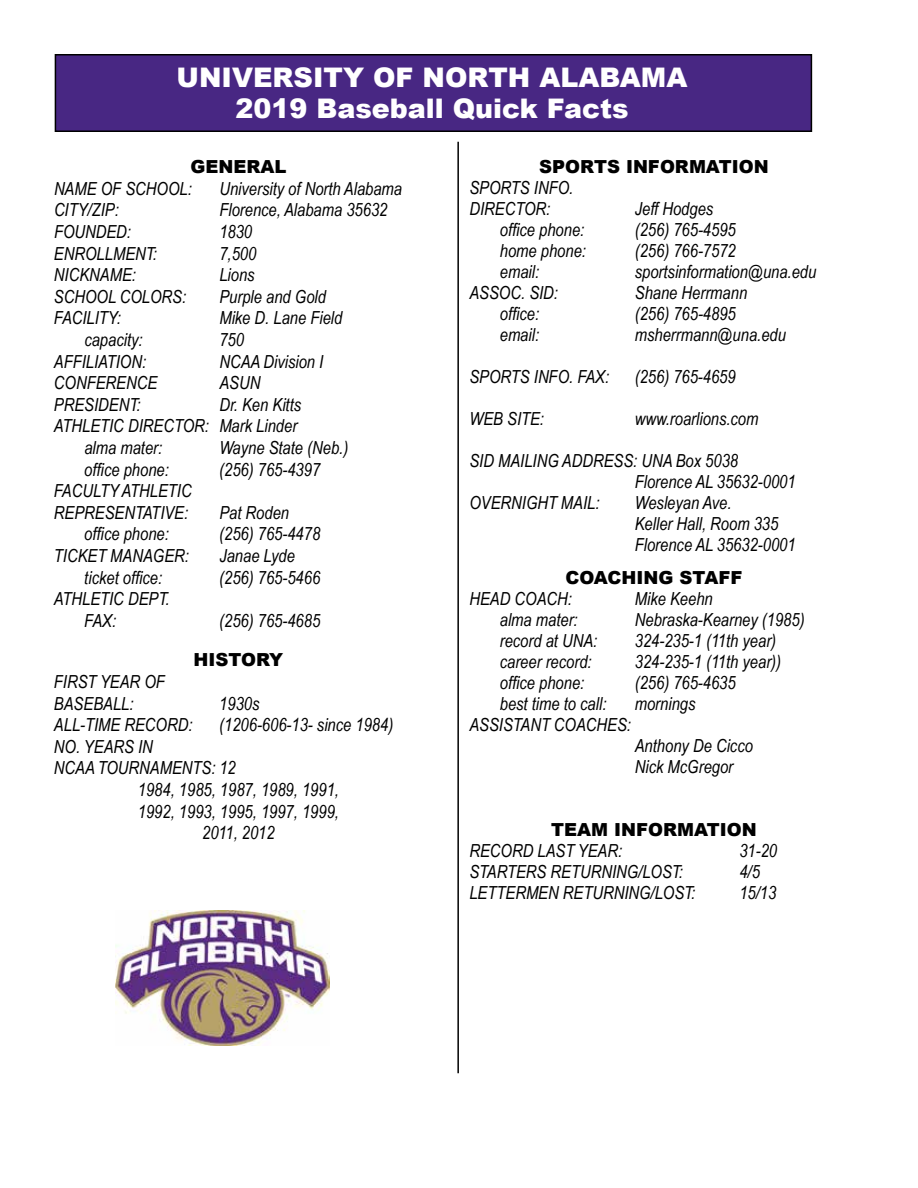
<style>
.page{position:relative;width:918px;height:1188px;background:#fff}
.page>*{position:absolute;margin:0;border:0;box-sizing:border-box;transform-origin:0 0}
.t1{font:900 27px/31.5px "Arial";color:#fff;text-align:center}
.t2{font:italic 18px/21px "Arial Narrow";color:#000}
.t3{font:900 18px "Arial";color:#000}
</style>
<div class="page">
<div style="left:55px;top:55px;width:756px;height:76px;background:#482783"></div>
<div style="left:55px;top:54px;width:757px;height:78px;border:2px solid #000"></div>
<hr style="left:457px;top:142px;width:2px;height:931px;background:#000">
<img style="left:116px;top:910px;width:214px;height:136px">
<h1 class="t1" style="left:177px;top:61px;width:512px">UNIVERSITY OF NORTH ALABAMA<br>2019 Baseball Quick Facts</h1>
<p class="t3" style="left:191px;top:154px;width:97px">GENERAL</p>
<p class="t2" style="left:54px;top:178px;width:139px">NAME OF SCHOOL:</p>
<p class="t2" style="left:219px;top:178px;width:184px">University of North Alabama</p>
<p class="t2" style="left:54px;top:199px;width:66px">CITY/ZIP:</p>
<p class="t2" style="left:219px;top:199px;width:170px">Florence, Alabama 35632</p>
<p class="t2" style="left:54px;top:221px;width:79px">FOUNDED:</p>
<p class="t2" style="left:219px;top:221px;width:34px">1830</p>
<p class="t2" style="left:54px;top:242px;width:104px">ENROLLMENT:</p>
<p class="t2" style="left:219px;top:242px;width:38px">7,500</p>
<p class="t2" style="left:54px;top:264px;width:84px">NICKNAME:</p>
<p class="t2" style="left:219px;top:264px;width:37px">Lions</p>
<p class="t2" style="left:54px;top:286px;width:134px">SCHOOL COLORS:</p>
<p class="t2" style="left:219px;top:286px;width:108px">Purple and Gold</p>
<p class="t2" style="left:54px;top:307px;width:68px">FACILITY:</p>
<p class="t2" style="left:219px;top:307px;width:125px">Mike D. Lane Field</p>
<p class="t2" style="left:84px;top:329px;width:60px">capacity:</p>
<p class="t2" style="left:219px;top:329px;width:26px">750</p>
<p class="t2" style="left:54px;top:350px;width:94px">AFFILIATION:</p>
<p class="t2" style="left:219px;top:350px;width:105px">NCAA Division I</p>
<p class="t2" style="left:54px;top:372px;width:105px">CONFERENCE</p>
<p class="t2" style="left:219px;top:372px;width:43px">ASUN</p>
<p class="t2" style="left:54px;top:394px;width:88px">PRESIDENT:</p>
<p class="t2" style="left:219px;top:394px;width:83px">Dr. Ken Kitts</p>
<p class="t2" style="left:54px;top:415px;width:245px">ATHLETIC DIRECTOR: Mark Linder</p>
<p class="t2" style="left:84px;top:437px;width:79px">alma mater:</p>
<p class="t2" style="left:219px;top:437px;width:130px">Wayne State (Neb.)</p>
<p class="t2" style="left:84px;top:458px;width:86px">office phone:</p>
<p class="t2" style="left:219px;top:458px;width:102px">(256) 765-4397</p>
<p class="t2" style="left:54px;top:480px;width:139px;line-height:21.6px">FACULTY ATHLETIC<br>REPRESENTATIVE:</p>
<p class="t2" style="left:219px;top:502px;width:71px">Pat Roden</p>
<p class="t2" style="left:84px;top:523px;width:86px">office phone:</p>
<p class="t2" style="left:219px;top:523px;width:102px">(256) 765-4478</p>
<p class="t2" style="left:54px;top:545px;width:136px">TICKET MANAGER:</p>
<p class="t2" style="left:219px;top:545px;width:77px">Janae Lyde</p>
<p class="t2" style="left:84px;top:566px;width:79px">ticket office:</p>
<p class="t2" style="left:219px;top:566px;width:102px">(256) 765-5466</p>
<p class="t2" style="left:84px;top:588px;width:87px;line-height:21.6px;text-indent:-30px">ATHLETIC DEPT.<br>FAX:</p>
<p class="t2" style="left:219px;top:610px;width:102px">(256) 765-4685</p>
<p class="t3" style="left:194px;top:647px;width:91px">HISTORY</p>
<p class="t2" style="left:54px;top:671px;width:112px;line-height:21.6px">FIRST YEAR OF<br>BASEBALL:</p>
<p class="t2" style="left:219px;top:692px;width:42px">1930s</p>
<p class="t2" style="left:54px;top:714px;width:140px">ALL-TIME RECORD:</p>
<p class="t2" style="left:219px;top:714px;width:175px">(1206-606-13- since 1984)</p>
<p class="t2" style="left:54px;top:736px;width:100px">NO. YEARS IN</p>
<p class="t2" style="left:54px;top:757px;width:183px">NCAA TOURNAMENTS: 12</p>
<p class="t2" style="left:138px;top:779px;width:203px">1984, 1985, 1987, 1989, 1991,</p>
<p class="t2" style="left:138px;top:800px;width:203px">1992, 1993, 1995, 1997, 1999,</p>
<p class="t2" style="left:202px;top:822px;width:74px">2011, 2012</p>
<p class="t3" style="left:539px;top:154px;width:231px">SPORTS INFORMATION</p>
<p class="t2" style="left:469px;top:177px;width:105px">SPORTS INFO.<br>DIRECTOR:</p>
<p class="t2" style="left:635px;top:198px;width:80px">Jeff Hodges</p>
<p class="t2" style="left:500px;top:219px;width:86px">office phone:</p>
<p class="t2" style="left:635px;top:219px;width:102px">(256) 765-4595</p>
<p class="t2" style="left:500px;top:240px;width:88px">home phone:</p>
<p class="t2" style="left:635px;top:240px;width:102px">(256) 766-7572</p>
<p class="t2" style="left:500px;top:261px;width:41px">email:</p>
<p class="t2" style="left:635px;top:261px;width:183px">sportsinformation@una.edu</p>
<p class="t2" style="left:469px;top:282px;width:90px">ASSOC. SID:</p>
<p class="t2" style="left:635px;top:282px;width:114px">Shane Herrmann</p>
<p class="t2" style="left:500px;top:303px;width:41px">office:</p>
<p class="t2" style="left:635px;top:303px;width:102px">(256) 765-4895</p>
<p class="t2" style="left:500px;top:324px;width:41px">email:</p>
<p class="t2" style="left:635px;top:324px;width:153px">msherrmann@una.edu</p>
<p class="t2" style="left:469px;top:366px;width:141px">SPORTS INFO. FAX:</p>
<p class="t2" style="left:635px;top:366px;width:102px">(256) 765-4659</p>
<p class="t2" style="left:469px;top:408px;width:76px">WEB SITE:</p>
<p class="t2" style="left:635px;top:408px;width:125px">www.roarlions.com</p>
<p class="t2" style="left:469px;top:450px;width:270px">SID MAILING ADDRESS: UNA Box 5038</p>
<p class="t2" style="left:635px;top:471px;width:162px">Florence AL 35632-0001</p>
<p class="t2" style="left:469px;top:492px;width:132px">OVERNIGHT MAIL:</p>
<p class="t2" style="left:635px;top:492px;width:162px">Wesleyan Ave.<br>Keller Hall, Room 335<br>Florence AL 35632-0001</p>
<p class="t3" style="left:566px;top:565px;width:178px">COACHING STAFF</p>
<p class="t2" style="left:469px;top:588px;width:104px">HEAD COACH:</p>
<p class="t2" style="left:635px;top:588px;width:79px">Mike Keehn</p>
<p class="t2" style="left:500px;top:609px;width:79px">alma mater:</p>
<p class="t2" style="left:635px;top:609px;width:171px">Nebraska-Kearney (1985)</p>
<p class="t2" style="left:500px;top:630px;width:99px">record at UNA:</p>
<p class="t2" style="left:635px;top:630px;width:143px">324-235-1 (11th year)</p>
<p class="t2" style="left:500px;top:651px;width:93px">career record:</p>
<p class="t2" style="left:635px;top:651px;width:148px">324-235-1 (11th year))</p>
<p class="t2" style="left:500px;top:672px;width:86px">office phone:</p>
<p class="t2" style="left:635px;top:672px;width:102px">(256) 765-4635</p>
<p class="t2" style="left:500px;top:693px;width:108px">best time to call:</p>
<p class="t2" style="left:635px;top:693px;width:62px">mornings</p>
<p class="t2" style="left:469px;top:714px;width:163px">ASSISTANT COACHES:</p>
<p class="t2" style="left:635px;top:735px;width:120px">Anthony De Cicco<br>Nick McGregor</p>
<p class="t3" style="left:551px;top:817px;width:207px">TEAM INFORMATION</p>
<p class="t2" style="left:469px;top:840px;width:154px">RECORD LAST YEAR:</p>
<p class="t2" style="left:739px;top:840px;width:39px">31-20</p>
<p class="t2" style="left:469px;top:861px;width:215px">STARTERS RETURNING/LOST:</p>
<p class="t2" style="left:739px;top:861px;width:22px">4/5</p>
<p class="t2" style="left:469px;top:882px;width:227px">LETTERMEN RETURNING/LOST:</p>
<p class="t2" style="left:739px;top:882px;width:38px">15/13</p>
</div>
